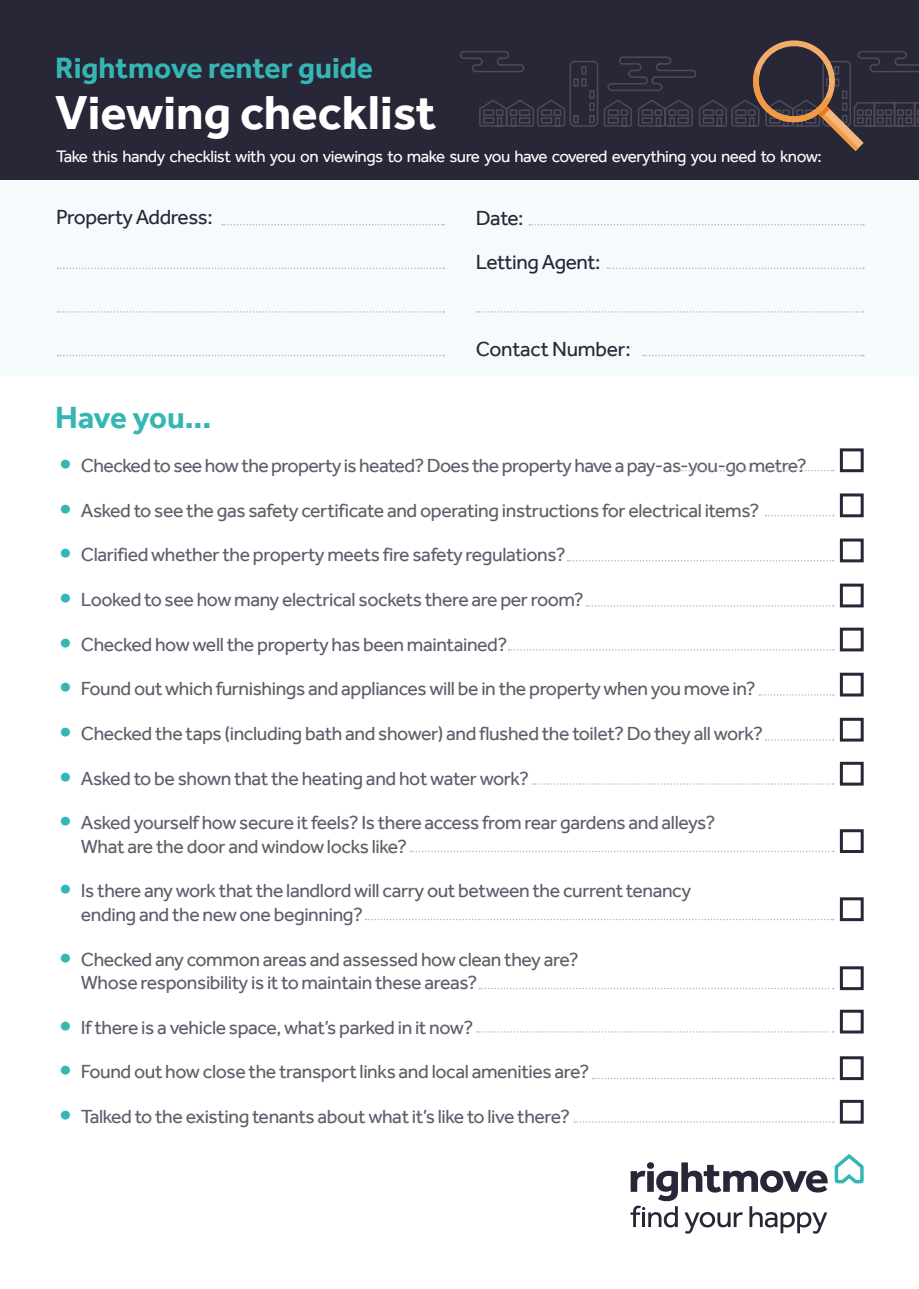
<style>
.page{position:relative;width:919px;height:1289px;background:#fff}
.page>*{position:absolute;margin:0;border:0;box-sizing:border-box;transform-origin:0 0}
.t1{font:700 48.9px "Effra";color:#fff}
.SubHeader{font:700 31.5px "Effra";letter-spacing:-.02em;color:#35b6b4}
.SubHeader-2{font:700 30.3px "Effra";color:#35b6b4}
.SubHeader-3{font:21px "Effra";letter-spacing:-.02em;color:#272738}
.t2{font:19.5px/23.4px "Effra";letter-spacing:-.02em;color:#615c6b}
.Body{font:17.1px "Effra";letter-spacing:-.03em;color:#fff}
.s1{font-weight:700;font-size:31.5px;color:#35b6b4}
</style>
<div class="page">
<div style="left:0;top:167px;width:918px;height:208px;background:#f5fafc"></div>
<svg style="left:529px;top:224px;width:334px;height:1px"></svg>
<svg style="left:607px;top:267px;width:256px;height:2px"></svg>
<svg style="left:476px;top:311px;width:387px;height:2px"></svg>
<svg style="left:643px;top:355px;width:220px;height:1px"></svg>
<svg style="left:222px;top:224px;width:222px;height:1px"></svg>
<svg style="left:58px;top:267px;width:386px;height:2px"></svg>
<svg style="left:58px;top:311px;width:386px;height:2px"></svg>
<svg style="left:58px;top:355px;width:386px;height:1px"></svg>
<div style="left:0;top:1px;width:918px;height:179px;background:#272738"></div>
<svg style="left:834px;top:1154px;width:29px;height:29px"></svg>
<svg style="left:630px;top:1162px;width:197px;height:71px"></svg>
<svg style="left:460px;top:40px;width:458px;height:111px"></svg>
<div style="left:839px;top:448px;width:24px;height:24px;border:3px solid #272738"></div>
<div style="left:839px;top:493px;width:24px;height:24px;border:3px solid #272738"></div>
<div style="left:839px;top:538px;width:24px;height:24px;border:3px solid #272738"></div>
<div style="left:839px;top:583px;width:24px;height:24px;border:3px solid #272738"></div>
<div style="left:839px;top:627px;width:24px;height:24px;border:3px solid #272738"></div>
<div style="left:839px;top:672px;width:24px;height:24px;border:3px solid #272738"></div>
<div style="left:839px;top:717px;width:24px;height:24px;border:3px solid #272738"></div>
<div style="left:839px;top:761px;width:24px;height:24px;border:3px solid #272738"></div>
<div style="left:839px;top:829px;width:24px;height:24px;border:3px solid #272738"></div>
<div style="left:839px;top:897px;width:24px;height:24px;border:3px solid #272738"></div>
<div style="left:839px;top:966px;width:24px;height:24px;border:3px solid #272738"></div>
<div style="left:839px;top:1009px;width:24px;height:24px;border:3px solid #272738"></div>
<div style="left:839px;top:1056px;width:24px;height:24px;border:3px solid #272738"></div>
<div style="left:839px;top:1099px;width:24px;height:24px;border:3px solid #272738"></div>
<svg style="left:680px;top:470px;width:153px;height:1px"></svg>
<svg style="left:765px;top:515px;width:68px;height:1px"></svg>
<svg style="left:567px;top:560px;width:266px;height:1px"></svg>
<svg style="left:586px;top:605px;width:247px;height:1px"></svg>
<svg style="left:508px;top:649px;width:325px;height:1px"></svg>
<svg style="left:759px;top:694px;width:74px;height:1px"></svg>
<svg style="left:765px;top:739px;width:68px;height:1px"></svg>
<svg style="left:532px;top:783px;width:301px;height:1px"></svg>
<svg style="left:410px;top:850px;width:423px;height:2px"></svg>
<svg style="left:365px;top:918px;width:468px;height:2px"></svg>
<svg style="left:479px;top:987px;width:354px;height:2px"></svg>
<svg style="left:476px;top:1031px;width:357px;height:1px"></svg>
<svg style="left:592px;top:1077px;width:241px;height:2px"></svg>
<svg style="left:574px;top:1121px;width:259px;height:1px"></svg>
<p class="SubHeader-2" style="left:55px;top:49px;width:319px">Rightmove renter guide</p>
<p class="t1" style="left:55px;top:83px;width:382px">Viewing checklist</p>
<p class="Body" style="left:56px;top:146px;width:767px">Take this handy checklist with you on viewings to make sure you have covered everything you need to know:</p>
<p class="SubHeader-3" style="left:56px;top:204px;width:158px">Property Address:</p>
<p class="SubHeader-3" style="left:475px;top:206px;width:49px">Date:</p>
<p class="SubHeader-3" style="left:475px;top:249px;width:126px">Letting Agent:</p>
<p class="SubHeader-3" style="left:475px;top:337px;width:156px">Contact Number:</p>
<p class="SubHeader" style="left:55px;top:398px;width:158px">Have you...</p>
<p class="t2" style="left:60px;top:453px;width:748px"><span class="s1">•</span> Checked to see how the property is heated? Does the property have a pay-as-you-go metre?</p>
<p class="t2" style="left:60px;top:498px;width:701px"><span class="s1">•</span> Asked to see the gas safety certificate and operating instructions for electrical items?</p>
<p class="t2" style="left:60px;top:543px;width:507px"><span class="s1">•</span> Clarified whether the property meets fire safety regulations?</p>
<p class="t2" style="left:60px;top:587px;width:525px"><span class="s1">•</span> Looked to see how many electrical sockets there are per room?</p>
<p class="t2" style="left:60px;top:632px;width:449px"><span class="s1">•</span> Checked how well the property has been maintained?</p>
<p class="t2" style="left:60px;top:676px;width:697px"><span class="s1">•</span> Found out which furnishings and appliances will be in the property when you move in?</p>
<p class="t2" style="left:60px;top:721px;width:704px"><span class="s1">•</span> Checked the taps (including bath and shower) and flushed the toilet? Do they all work?</p>
<p class="t2" style="left:60px;top:766px;width:471px"><span class="s1">•</span> Asked to be shown that the heating and hot water work?</p>
<p class="t2" style="left:81px;top:810px;width:635px;text-indent:-21px"><span class="s1">•</span> Asked yourself how secure it feels? Is there access from rear gardens and alleys?<br>What are the door and window locks like?</p>
<p class="t2" style="left:81px;top:879px;width:612px;text-indent:-21px"><span class="s1">•</span> Is there any work that the landlord will carry out between the current tenancy ending and the new one beginning?</p>
<p class="t2" style="left:81px;top:947px;width:499px;text-indent:-21px"><span class="s1">•</span> Checked any common areas and assessed how clean they are?<br>Whose responsibility is it to maintain these areas?</p>
<p class="t2" style="left:60px;top:1015px;width:415px"><span class="s1">•</span> If there is a vehicle space, what’s parked in it now?</p>
<p class="t2" style="left:60px;top:1059px;width:531px"><span class="s1">•</span> Found out how close the transport links and local amenities are?</p>
<p class="t2" style="left:60px;top:1104px;width:512px"><span class="s1">•</span> Talked to the existing tenants about what it’s like to live there?</p>
</div>
